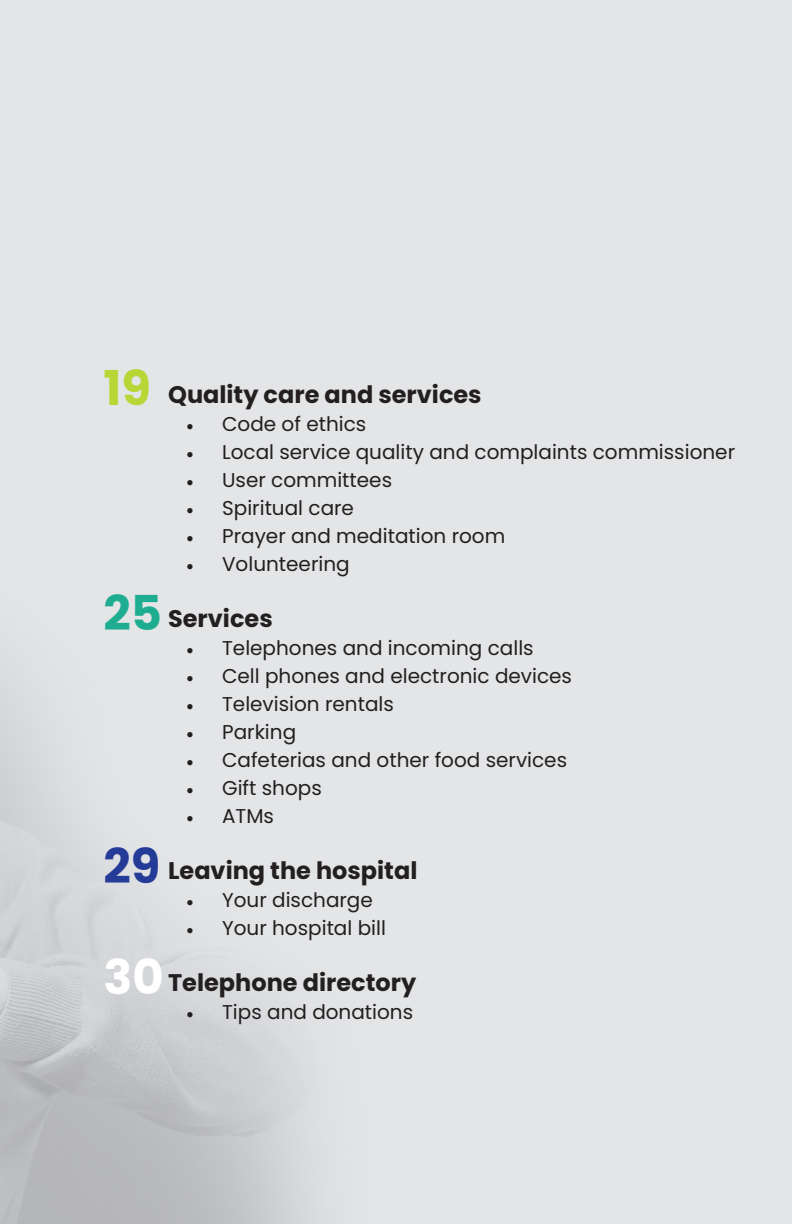
<style>
.page{position:relative;width:792px;height:1224px;background:#e4e5e7}
.page>*{position:absolute;margin:0;border:0;box-sizing:border-box;transform-origin:0 0}
.t1{font:700 48px "Poppins";color:#b9d536}
.t2{font:700 48px "Poppins";color:#1fad91}
.t3{font:700 48px "Poppins";color:#243c97}
.t4{font:700 48px "Poppins";color:#fff}
.t5{font:700 24px "Poppins";color:#231f20}
.t6{font:20px "Poppins";color:#231f20}
.s1{font-family:"Minion Pro"}
</style>
<div class="page">
<h1 class="t1" style="left:103px;top:360px;width:49px">19</h1>
<p class="t5" style="left:168px;top:381px;width:315px">Quality care and services</p>
<p class="t6" style="left:186px;top:413px;width:182px"><span class="s1">•</span> Code of ethics</p>
<p class="t6" style="left:186px;top:441px;width:551px"><span class="s1">•</span> Local service quality and complaints commissioner</p>
<p class="t6" style="left:186px;top:469px;width:208px"><span class="s1">•</span> User committees</p>
<p class="t6" style="left:186px;top:497px;width:169px"><span class="s1">•</span> Spiritual care</p>
<p class="t6" style="left:186px;top:525px;width:321px"><span class="s1">•</span> Prayer and meditation room</p>
<p class="t6" style="left:186px;top:553px;width:165px"><span class="s1">•</span> Volunteering</p>
<p class="t5" style="left:168px;top:605px;width:106px">Services</p>
<p class="t6" style="left:186px;top:637px;width:349px"><span class="s1">•</span> Telephones and incoming calls</p>
<p class="t6" style="left:186px;top:665px;width:387px"><span class="s1">•</span> Cell phones and electronic devices</p>
<p class="t6" style="left:186px;top:693px;width:209px"><span class="s1">•</span> Television rentals</p>
<p class="t6" style="left:186px;top:721px;width:112px"><span class="s1">•</span> Parking</p>
<p class="t6" style="left:186px;top:749px;width:383px"><span class="s1">•</span> Cafeterias and other food services</p>
<p class="t6" style="left:186px;top:777px;width:137px"><span class="s1">•</span> Gift shops</p>
<p class="t6" style="left:186px;top:805px;width:89px"><span class="s1">•</span> ATMs</p>
<p class="t5" style="left:168px;top:857px;width:251px">Leaving the hospital</p>
<p class="t6" style="left:186px;top:889px;width:188px"><span class="s1">•</span> Your discharge</p>
<p class="t6" style="left:186px;top:917px;width:201px"><span class="s1">•</span> Your hospital bill</p>
<p class="t5" style="left:168px;top:969px;width:250px">Telephone directory</p>
<p class="t6" style="left:186px;top:1001px;width:229px"><span class="s1">•</span> Tips and donations</p>
<h1 class="t2" style="left:103px;top:585px;width:60px">25</h1>
<h1 class="t3" style="left:103px;top:838px;width:58px">29</h1>
<h1 class="t4" style="left:103px;top:949px;width:62px">30</h1>
</div>
